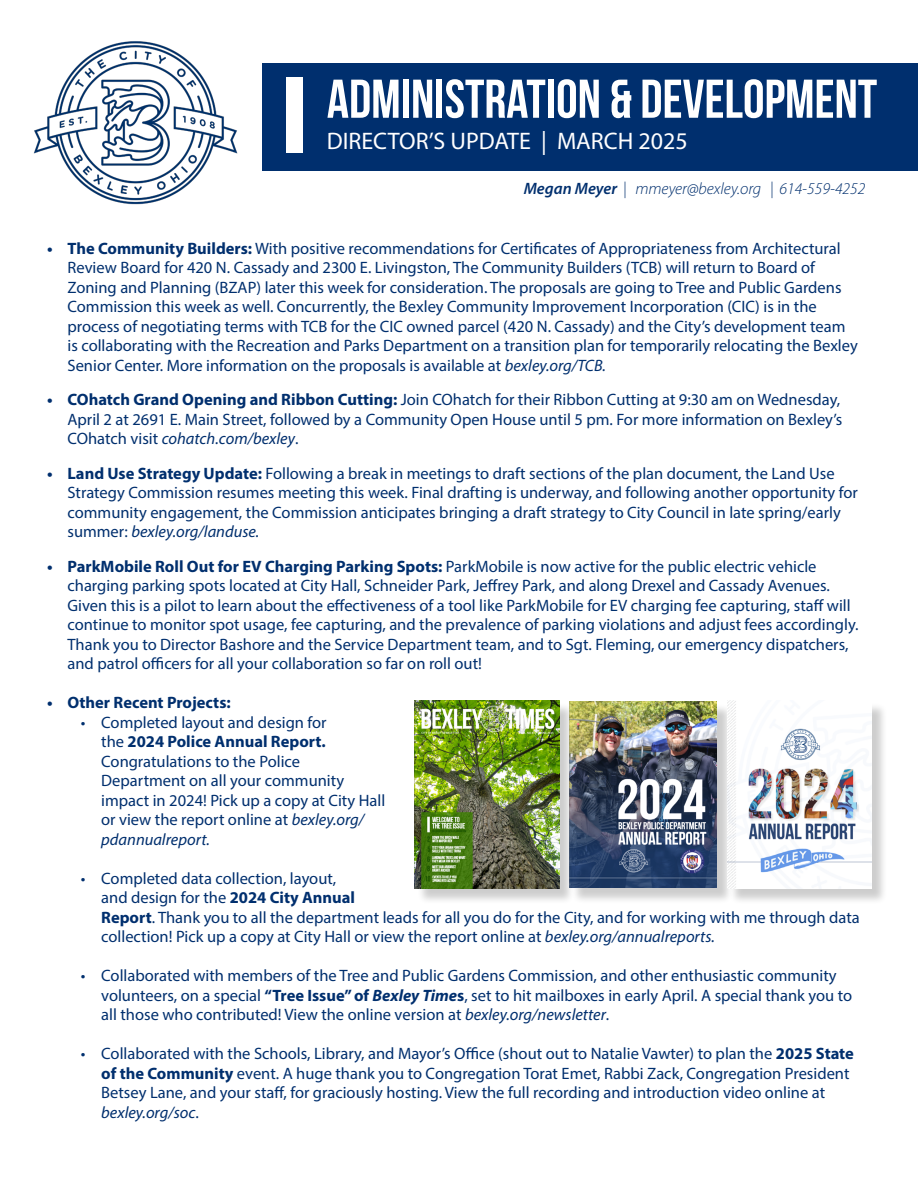
<style>
.page{position:relative;width:918px;height:1188px;background:#fff}
.page>*{position:absolute;margin:0;border:0;box-sizing:border-box;transform-origin:0 0}
.t1{font:54.45px "Bebas Neue";color:#fff}
.t2{font:24px "Myriad Pro";color:#fff}
.t3{font:16.5px/19.5px "Myriad Pro";color:#002f6e}
.t4{font:italic 300 16.5px "Myriad Pro";color:#002f6e}
.t5{font:700 16.5px "Myriad Pro";color:#002f6e}
.s1{font-weight:600}
.s2{font-weight:700}
.s3{font-style:italic}
.s4{font-weight:700;font-style:italic}
</style>
<div class="page">
<div style="left:262px;top:63px;width:656px;height:108px;background:#002f6e"></div>
<div style="left:286px;top:78px;width:17px;height:75px;background:#fff"></div>
<img style="left:34px;top:41px;width:204px;height:164px">
<div style="left:417px;top:703px;width:158px;height:201px;background:#000;opacity:.2"></div>
<img style="left:415px;top:701px;width:144px;height:187px">
<div style="left:571px;top:703px;width:162px;height:201px;background:#000;opacity:.2"></div>
<img style="left:569px;top:701px;width:148px;height:187px">
<div style="left:729px;top:703px;width:159px;height:201px;background:#000;opacity:.2"></div>
<img style="left:727px;top:701px;width:145px;height:187px">
<h1 class="t1" style="left:327px;top:69px;width:552px">ADMINISTRATION &amp; DEVELOPMENT</h1>
<h2 class="t2" style="left:327px;top:126px;width:362px">DIRECTOR’S UPDATE | MARCH 2025</h2>
<p class="t4" style="left:524px;top:179px;width:343px"><span class="s1">Megan Meyer</span> | mmeyer@bexley.org | 614-559-4252</p>
<p class="t3" style="left:67px;top:238px;width:792px;text-indent:-20px"><span class="s2">• The Community Builders:</span> With positive recommendations for Certificates of Appropriateness from Architectural Review Board for 420 N. Cassady and 2300 E. Livingston, The Community Builders (TCB) will return to Board of Zoning and Planning (BZAP) later this week for consideration. The proposals are going to Tree and Public Gardens Commission this week as well. Concurrently, the Bexley Community Improvement Incorporation (CIC) is in the process of negotiating terms with TCB for the CIC owned parcel (420 N. Cassady) and the City’s development team is collaborating with the Recreation and Parks Department on a transition plan for temporarily relocating the Bexley Senior Center. More information on the proposals is available at <span class="s3">bexley.org/TCB.</span></p>
<p class="t3" style="left:67px;top:389px;width:776px;text-indent:-20px"><span class="s2">• COhatch Grand Opening and Ribbon Cutting:</span> Join COhatch for their Ribbon Cutting at 9:30 am on Wednesday,<br>April 2 at 2691 E. Main Street, followed by a Community Open House until 5 pm. For more information on Bexley’s<br>COhatch visit <span class="s3">cohatch.com/bexley</span>.</p>
<p class="t3" style="left:67px;top:463px;width:792px;text-indent:-20px"><span class="s2">• Land Use Strategy Update:</span> Following a break in meetings to draft sections of the plan document, the Land Use Strategy Commission resumes meeting this week. Final drafting is underway, and following another opportunity for community engagement, the Commission anticipates bringing a draft strategy to City Council in late spring/early summer: <span class="s3">bexley.org/landuse.</span></p>
<p class="t3" style="left:67px;top:556px;width:793px;text-indent:-20px"><span class="s2">• ParkMobile Roll Out for EV Charging Parking Spots:</span> ParkMobile is now active for the public electric vehicle charging parking spots located at City Hall, Schneider Park, Jeffrey Park, and along Drexel and Cassady Avenues.<br>Given this is a pilot to learn about the effectiveness of a tool like ParkMobile for EV charging fee capturing, staff will continue to monitor spot usage, fee capturing, and the prevalence of parking violations and adjust fees accordingly.<br>Thank you to Director Bashore and the Service Department team, and to Sgt. Fleming, our emergency dispatchers, and patrol officers for all your collaboration so far on roll out!</p>
<p class="t5" style="left:47px;top:692px;width:185px">• Other Recent Projects:</p>
<p class="t3" style="left:101px;top:712px;width:286px;text-indent:-20px">• Completed layout and design for<br>the <span class="s2">2024 Police Annual Report.<br></span>Congratulations to the Police<br>Department on all your community impact in 2024! Pick up a copy at City Hall or view the report online at <span class="s3">bexley.org/ pdannualreport.</span></p>
<p class="t3" style="left:101px;top:868px;width:760px;text-indent:-20px">• Completed data collection, layout,<br>and design for the <span class="s2">2024 City Annual<br>Report</span>. Thank you to all the department leads for all you do for the City, and for working with me through data collection! Pick up a copy at City Hall or view the report online at <span class="s3">bexley.org/annualreports.</span></p>
<p class="t3" style="left:101px;top:966px;width:752px;text-indent:-20px">• Collaborated with members of the Tree and Public Gardens Commission, and other enthusiastic community volunteers, on a special <span class="s2">“Tree Issue” of</span> <span class="s4">Bexley Time</span><span class="s2">s</span>, set to hit mailboxes in early April. A special thank you to all those who contributed! View the online version at <span class="s3">bexley.org/newsletter</span>.</p>
<p class="t3" style="left:101px;top:1044px;width:754px;text-indent:-20px">• Collaborated with the Schools, Library, and Mayor’s Office (shout out to Natalie Vawter) to plan the <span class="s2">2025 State of the Community</span> event. A huge thank you to Congregation Torat Emet, Rabbi Zack, Congregation President Betsey Lane, and your staff, for graciously hosting. View the full recording and introduction video online at <span class="s3">bexley.org/soc</span>.</p>
</div>
